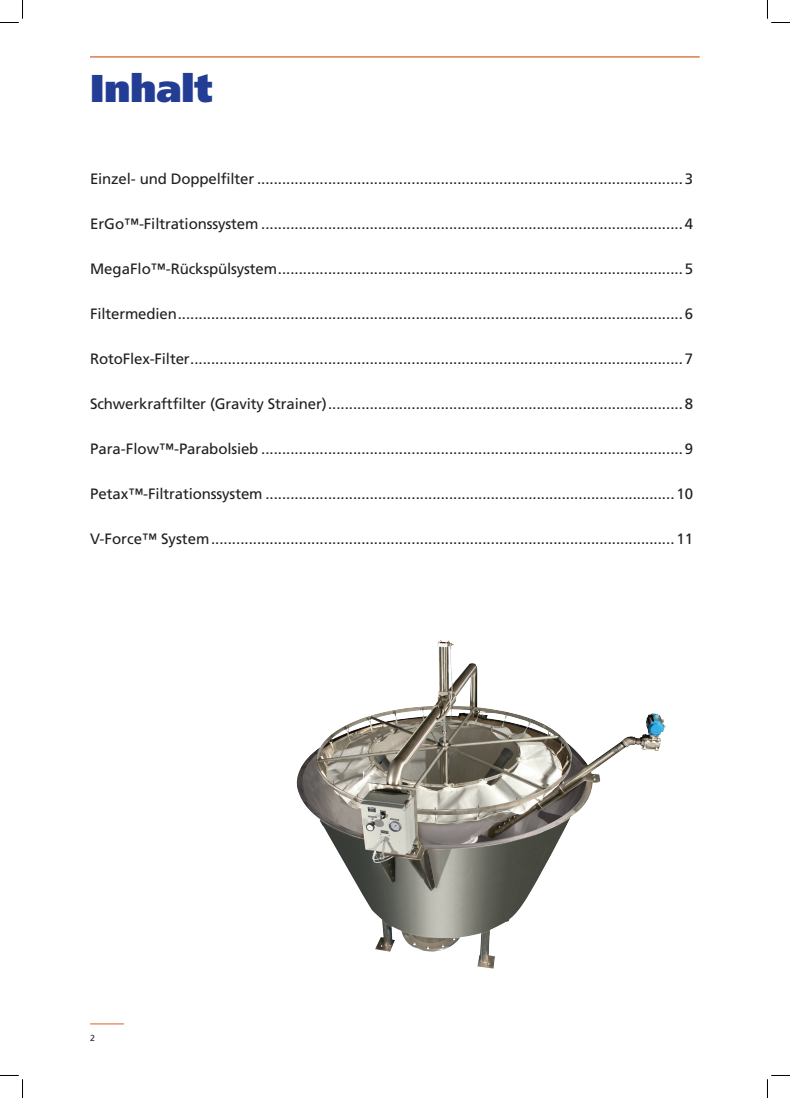
<style>
.page{position:relative;width:790px;height:1098px;background:#fff}
.page>*{position:absolute;margin:0;border:0;box-sizing:border-box;transform-origin:0 0}
.t1{font:900 38.75px "Frutiger LT";letter-spacing:-.01em;color:#233d95}
.t2{font:15px "Frutiger LT";letter-spacing:-.01em;color:#231f20}
.t3{font:8.75px "Frutiger LT";color:#231f20}
</style>
<div class="page">
<img style="left:296px;top:640px;width:370px;height:328px">
<hr style="left:90px;top:56px;width:609px;height:2px;background:#d66127">
<hr style="left:90px;top:1023px;width:34px;height:1px;background:#d66127">
<svg style="left:0;top:0;width:23px;height:23px"></svg>
<svg style="left:0;top:1075px;width:23px;height:22px"></svg>
<svg style="left:767px;top:0;width:22px;height:23px"></svg>
<svg style="left:767px;top:1075px;width:22px;height:22px"></svg>
<h1 class="t1" style="left:90px;top:64px;width:124px">Inhalt</h1>
<p class="t2" style="left:90px;top:170px;width:604px">Einzel- und Doppelfilter ......................................................................................................3</p>
<p class="t2" style="left:90px;top:215px;width:604px">ErGo™-Filtrationssystem .....................................................................................................4</p>
<p class="t2" style="left:90px;top:260px;width:604px">MegaFlo™-Rückspülsystem.................................................................................................5</p>
<p class="t2" style="left:90px;top:305px;width:604px">Filtermedien.........................................................................................................................6</p>
<p class="t2" style="left:90px;top:350px;width:604px">RotoFlex-Filter......................................................................................................................7</p>
<p class="t2" style="left:90px;top:395px;width:604px">Schwerkraftfilter (Gravity Strainer).....................................................................................8</p>
<p class="t2" style="left:90px;top:440px;width:604px">Para-Flow™-Parabolsieb .....................................................................................................9</p>
<p class="t2" style="left:90px;top:485px;width:604px">Petax™-Filtrationssystem ..................................................................................................10</p>
<p class="t2" style="left:90px;top:530px;width:604px">V-Force™ System...............................................................................................................11</p>
<p class="t3" style="left:90px;top:1033px;width:6px">2</p>
</div>
